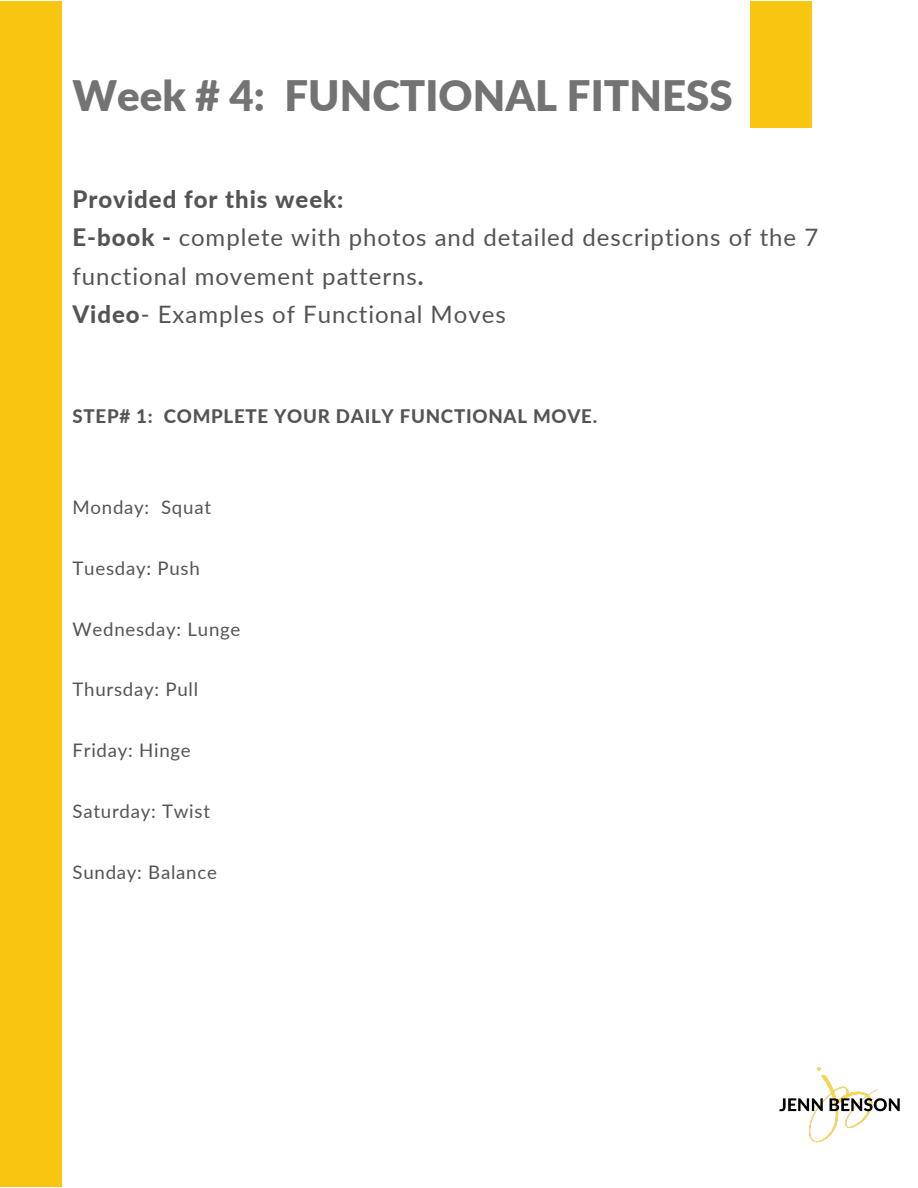
<style>
.page{position:relative;width:918px;height:1188px;background:#fff}
.page>*{position:absolute;margin:0;border:0;box-sizing:border-box;transform-origin:0 0}
.t1{font:900 42px "Lato";color:#737373}
.t2{font:24px/38.2px "Lato";letter-spacing:.04em;color:#545454}
.t3{font:18.75px "Lato";letter-spacing:.04em;color:#545454}
.t4{font:800 18.75px "Lato";letter-spacing:.04em;color:#545454}
.s1{font-weight:800}
</style>
<div class="page">
<div style="left:751px;top:1px;width:60px;height:126px;background:#f8c511"></div>
<div style="left:1px;top:1px;width:61px;height:1186px;background:#f8c511"></div>
<img style="left:779px;top:1067px;width:121px;height:76px">
<h1 class="t1" style="left:72px;top:69px;width:662px">Week # 4: FUNCTIONAL FITNESS</h1>
<p class="t2" style="left:72px;top:180px;width:747px"><span class="s1">Provided for this week:<br>E-book -</span> complete with photos and detailed descriptions of the 7 functional movement patterns<span class="s1">.<br>Video</span>- Examples of Functional Moves</p>
<p class="t4" style="left:72px;top:405px;width:526px">STEP# 1: COMPLETE YOUR DAILY FUNCTIONAL MOVE.</p>
<p class="t3" style="left:72px;top:496px;width:140px">Monday: Squat</p>
<p class="t3" style="left:73px;top:556px;width:129px">Tuesday: Push</p>
<p class="t3" style="left:73px;top:617px;width:169px">Wednesday: Lunge</p>
<p class="t3" style="left:73px;top:678px;width:127px">Thursday: Pull</p>
<p class="t3" style="left:73px;top:739px;width:120px">Friday: Hinge</p>
<p class="t3" style="left:73px;top:799px;width:139px">Saturday: Twist</p>
<p class="t3" style="left:73px;top:860px;width:146px">Sunday: Balance</p>
</div>
